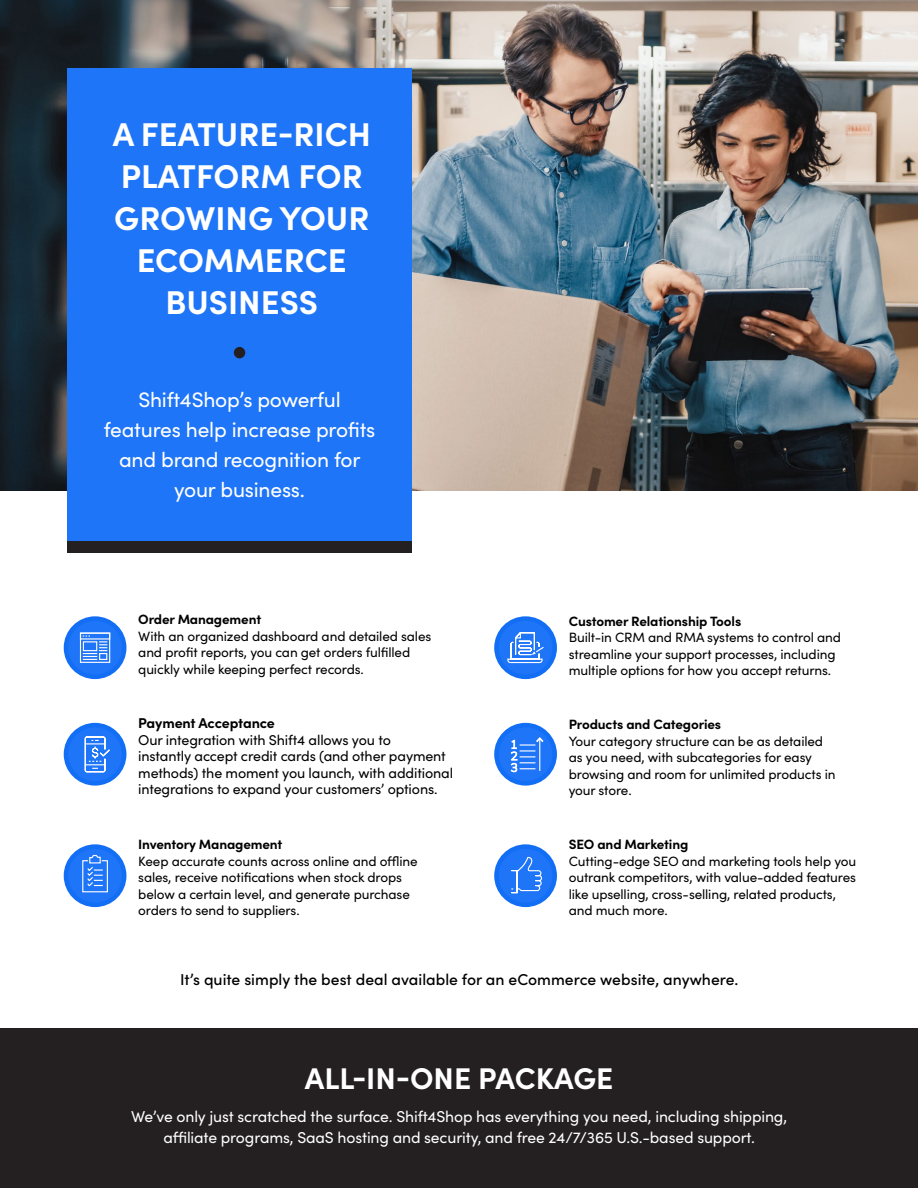
<style>
.page{position:relative;width:918px;height:1188px;background:#fff}
.page>*{position:absolute;margin:0;border:0;box-sizing:border-box;transform-origin:0 0}
.t1{font:700 33px/42px "Sofia Pro";color:#fff;text-align:center}
.t2{font:700 30px "Sofia Pro";color:#fff}
.t3{font:21px/30px "Sofia Pro";letter-spacing:-.01em;color:#fff;text-align:center}
.t4{font:15.75px/21px "Sofia Pro";letter-spacing:-.01em;color:#fff;text-align:center}
.t5{font:500 15.75px "Sofia Pro";color:#000}
.t6{font:14.25px/16.5px "Sofia Pro";letter-spacing:-.01em;color:#000}
.t7{font:700 14.25px "Sofia Pro";letter-spacing:-.015em;color:#000}
.t8{font:13.5px/16.5px "Sofia Pro";letter-spacing:-.01em;color:#000}
.t9{font:700 13.5px "Sofia Pro";letter-spacing:-.01em;color:#000}
</style>
<div class="page">
<div style="left:1px;top:1029px;width:917px;height:159px;background:#241f21"></div>
<img style="left:0;top:0;width:918px;height:490px">
<div style="left:66px;top:619px;width:58px;height:58px;background:#1f75f7;border-radius:50%"></div>
<div style="left:64px;top:616px;width:62px;height:63px;border:4px solid #126ef5;border-radius:50%"></div>
<svg style="left:79px;top:632px;width:32px;height:31px"></svg>
<div style="left:496px;top:619px;width:59px;height:58px;background:linear-gradient(to bottom,#1c74f7,#1c74f7);border-radius:50%"></div>
<div style="left:494px;top:616px;width:63px;height:63px;border:4px solid #126ef5;border-radius:50%"></div>
<div style="left:66px;top:725px;width:58px;height:58px;background:#1f75f7;border-radius:50%"></div>
<div style="left:64px;top:723px;width:62px;height:63px;border:4px solid #126ef5;border-radius:50%"></div>
<div style="left:496px;top:725px;width:59px;height:58px;background:#1f75f7;border-radius:50%"></div>
<div style="left:494px;top:723px;width:63px;height:63px;border:4px solid #126ef5;border-radius:50%"></div>
<div style="left:66px;top:847px;width:58px;height:58px;background:#1f75f7;border-radius:50%"></div>
<div style="left:64px;top:844px;width:62px;height:63px;border:4px solid #126ef5;border-radius:50%"></div>
<div style="left:496px;top:847px;width:59px;height:58px;background:#1f75f7;border-radius:50%"></div>
<div style="left:494px;top:844px;width:63px;height:63px;border:4px solid #126ef5;border-radius:50%"></div>
<div style="left:68px;top:68px;width:344px;height:485px;background:#1f75f7"></div>
<div style="left:234px;top:347px;width:11px;height:11px;background:#241f21;border-radius:50%"></div>
<svg style="left:84px;top:736px;width:26px;height:37px"></svg>
<svg style="left:82px;top:854px;width:26px;height:39px"></svg>
<svg style="left:507px;top:630px;width:38px;height:34px"></svg>
<svg style="left:511px;top:737px;width:33px;height:35px"></svg>
<svg style="left:511px;top:857px;width:31px;height:37px"></svg>
<div style="left:68px;top:542px;width:344px;height:11px;background:#241f21"></div>
<h1 class="t1" style="left:113px;top:111px;width:260px">A FEATURE-RICH<br>PLATFORM FOR<br>GROWING YOUR<br>ECOMMERCE<br>BUSINESS</h1>
<h3 class="t3" style="left:104px;top:384px;width:273px">Shift4Shop’s powerful features help increase profits and brand recognition for your business.</h3>
<p class="t9" style="left:138px;top:609px;width:124px">Order Management</p>
<p class="t8" style="left:138px;top:627px;width:295px">With an organized dashboard and detailed sales and profit reports, you can get orders fulfilled quickly while keeping perfect records.</p>
<p class="t7" style="left:138px;top:712px;width:138px">Payment Acceptance</p>
<p class="t6" style="left:138px;top:731px;width:316px">Our integration with Shift4 allows you to<br>instantly accept credit cards (and other payment methods) the moment you launch, with additional integrations to expand your customers’ options.</p>
<p class="t9" style="left:138px;top:834px;width:146px">Inventory Management</p>
<p class="t8" style="left:138px;top:852px;width:281px">Keep accurate counts across online and offline sales, receive notifications when stock drops below a certain level, and generate purchase orders to send to suppliers.</p>
<p class="t9" style="left:569px;top:610px;width:174px">Customer Relationship Tools</p>
<p class="t8" style="left:569px;top:628px;width:274px">Built-in CRM and RMA systems to control and streamline your support processes, including multiple options for how you accept returns.</p>
<p class="t9" style="left:569px;top:714px;width:154px">Products and Categories</p>
<p class="t8" style="left:569px;top:732px;width:268px">Your category structure can be as detailed as you need, with subcategories for easy browsing and room for unlimited products in your store.</p>
<p class="t9" style="left:569px;top:834px;width:121px">SEO and Marketing</p>
<p class="t8" style="left:569px;top:852px;width:289px">Cutting-edge SEO and marketing tools help you outrank competitors, with value-added features like upselling, cross-selling, related products, and much more.</p>
<p class="t5" style="left:180px;top:968px;width:560px">It’s quite simply the best deal available for an eCommerce website, anywhere.</p>
<h2 class="t2" style="left:305px;top:1056px;width:310px">ALL-IN-ONE PACKAGE</h2>
<p class="t4" style="left:131px;top:1106px;width:658px">We’ve only just scratched the surface. Shift4Shop has everything you need, including shipping, affiliate programs, SaaS hosting and security, and free 24/7/365 U.S.-based support.</p>
</div>
